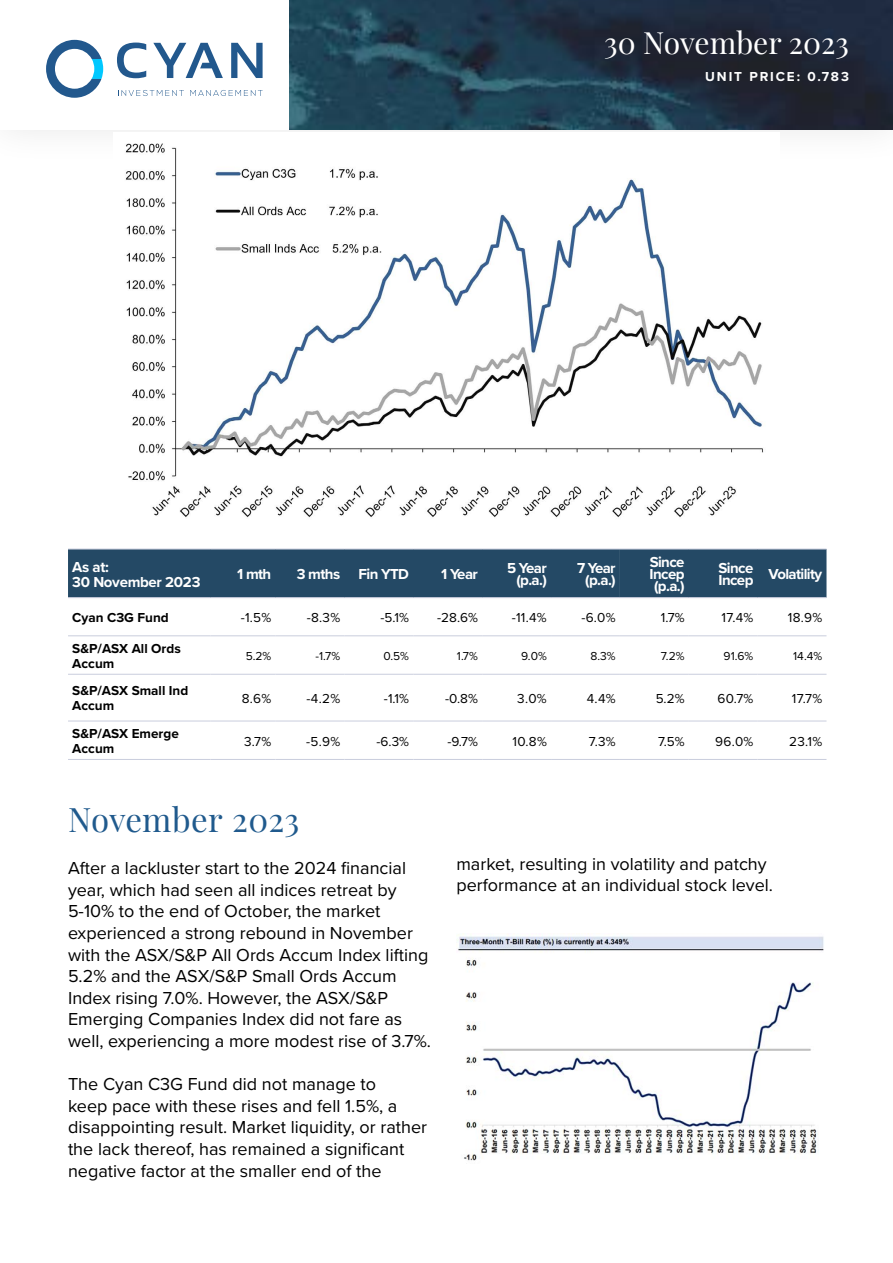
<style>
.page{position:relative;width:893px;height:1263px;background:#fff}
.page>*{position:absolute;margin:0;border:0;box-sizing:border-box;transform-origin:0 0}
.t1{font:33px "Playfair Display";letter-spacing:.005em;color:#205a8d}
.t2{font:30px "Playfair Display";color:#fff}
.t3{font:18px/21.6px "Proxima Nova";color:#000}
.t4{font:700 15px/12px "Proxima Nova";letter-spacing:-.04em;color:#fff;text-align:center}
.t5{font:700 15px/15px "Proxima Nova";letter-spacing:-.02em;color:#fff}
.t6{font:13.5px "Proxima Nova";letter-spacing:.02em;color:#000}
.t7{font:700 13.5px/15px "Proxima Nova";color:#000}
.t8{font:700 13.5px "Proxima Nova";letter-spacing:.14em;color:#fff}
.t9{font:12px "Proxima Nova";color:#000}
</style>
<div class="page">
<img style="left:289px;top:0;width:604px;height:130px">
<svg style="left:118px;top:90px;width:66px;height:6px"></svg>
<svg style="left:190px;top:90px;width:73px;height:6px"></svg>
<svg style="left:117px;top:43px;width:29px;height:35px"></svg>
<svg style="left:153px;top:43px;width:70px;height:35px"></svg>
<svg style="left:231px;top:43px;width:32px;height:35px"></svg>
<svg style="left:46px;top:40px;width:57px;height:58px"></svg>
<img style="left:457px;top:933px;width:367px;height:228px">
<div style="left:68px;top:550px;width:758px;height:47px;background:#244965"></div>
<hr style="left:68px;top:597px;width:142px;height:1px;background:#c9cddd">
<hr style="left:210px;top:597px;width:66px;height:1px;background:#c9cddd">
<hr style="left:276px;top:597px;width:68px;height:1px;background:#c9cddd">
<hr style="left:344px;top:597px;width:69px;height:1px;background:#c9cddd">
<hr style="left:413px;top:597px;width:69px;height:1px;background:#c9cddd">
<hr style="left:482px;top:597px;width:69px;height:1px;background:#c9cddd">
<hr style="left:551px;top:597px;width:69px;height:1px;background:#c9cddd">
<hr style="left:620px;top:597px;width:69px;height:1px;background:#c9cddd">
<hr style="left:689px;top:597px;width:69px;height:1px;background:#c9cddd">
<hr style="left:758px;top:597px;width:68px;height:1px;background:#c9cddd">
<hr style="left:68px;top:635px;width:142px;height:1px;background:#c9cddd">
<hr style="left:68px;top:674px;width:142px;height:1px;background:#c9cddd">
<hr style="left:68px;top:721px;width:142px;height:1px;background:#c9cddd">
<hr style="left:68px;top:759px;width:142px;height:1px;background:#c9cddd">
<hr style="left:210px;top:759px;width:66px;height:1px;background:#c9cddd">
<hr style="left:276px;top:759px;width:68px;height:1px;background:#c9cddd">
<hr style="left:344px;top:759px;width:69px;height:1px;background:#c9cddd">
<hr style="left:413px;top:759px;width:69px;height:1px;background:#c9cddd">
<hr style="left:482px;top:759px;width:69px;height:1px;background:#c9cddd">
<hr style="left:551px;top:759px;width:69px;height:1px;background:#c9cddd">
<hr style="left:620px;top:759px;width:69px;height:1px;background:#c9cddd">
<hr style="left:689px;top:759px;width:69px;height:1px;background:#c9cddd">
<hr style="left:758px;top:759px;width:68px;height:1px;background:#c9cddd">
<hr style="left:210px;top:635px;width:66px;height:1px;background:#c9cddd">
<hr style="left:276px;top:635px;width:68px;height:1px;background:#c9cddd">
<hr style="left:344px;top:635px;width:69px;height:1px;background:#c9cddd">
<hr style="left:413px;top:635px;width:69px;height:1px;background:#c9cddd">
<hr style="left:482px;top:635px;width:69px;height:1px;background:#c9cddd">
<hr style="left:551px;top:635px;width:69px;height:1px;background:#c9cddd">
<hr style="left:620px;top:635px;width:69px;height:1px;background:#c9cddd">
<hr style="left:689px;top:635px;width:69px;height:1px;background:#c9cddd">
<hr style="left:758px;top:635px;width:68px;height:1px;background:#c9cddd">
<hr style="left:210px;top:674px;width:66px;height:1px;background:#c9cddd">
<hr style="left:276px;top:674px;width:68px;height:1px;background:#c9cddd">
<hr style="left:344px;top:674px;width:69px;height:1px;background:#c9cddd">
<hr style="left:413px;top:674px;width:69px;height:1px;background:#c9cddd">
<hr style="left:482px;top:674px;width:69px;height:1px;background:#c9cddd">
<hr style="left:551px;top:674px;width:69px;height:1px;background:#c9cddd">
<hr style="left:620px;top:674px;width:69px;height:1px;background:#c9cddd">
<hr style="left:689px;top:674px;width:69px;height:1px;background:#c9cddd">
<hr style="left:758px;top:674px;width:68px;height:1px;background:#c9cddd">
<hr style="left:210px;top:721px;width:66px;height:1px;background:#c9cddd">
<hr style="left:276px;top:721px;width:68px;height:1px;background:#c9cddd">
<hr style="left:344px;top:721px;width:69px;height:1px;background:#c9cddd">
<hr style="left:413px;top:721px;width:69px;height:1px;background:#c9cddd">
<hr style="left:482px;top:721px;width:69px;height:1px;background:#c9cddd">
<hr style="left:551px;top:721px;width:69px;height:1px;background:#c9cddd">
<hr style="left:620px;top:721px;width:69px;height:1px;background:#c9cddd">
<hr style="left:689px;top:721px;width:69px;height:1px;background:#c9cddd">
<hr style="left:758px;top:721px;width:68px;height:1px;background:#c9cddd">
<hr style="left:68px;top:549px;width:142px;height:1px;background:#c9cddd">
<hr style="left:210px;top:549px;width:66px;height:1px;background:#c9cddd">
<hr style="left:276px;top:549px;width:68px;height:1px;background:#c9cddd">
<hr style="left:344px;top:549px;width:69px;height:1px;background:#c9cddd">
<hr style="left:413px;top:549px;width:69px;height:1px;background:#c9cddd">
<hr style="left:482px;top:549px;width:69px;height:1px;background:#c9cddd">
<hr style="left:551px;top:549px;width:69px;height:1px;background:#c9cddd">
<hr style="left:620px;top:549px;width:69px;height:1px;background:#c9cddd">
<hr style="left:689px;top:549px;width:69px;height:1px;background:#c9cddd">
<hr style="left:758px;top:549px;width:68px;height:1px;background:#c9cddd">
<img style="left:125px;top:143px;width:638px;height:375px">
<h2 class="t2" style="left:604px;top:19px;width:246px">30 November 2023</h2>
<p class="t8" style="left:705px;top:66px;width:145px">UNIT PRICE: 0.783</p>
<p class="t5" style="left:72px;top:559px;width:130px">As at:<br>30 November 2023</p>
<p class="t4" style="left:237px;top:568px;width:36px">1 mth</p>
<p class="t4" style="left:297px;top:568px;width:114px">3 mths Fin YTD</p>
<p class="t4" style="left:441px;top:568px;width:38px">1 Year</p>
<p class="t4" style="left:507px;top:562px;width:41px;text-align:right">5 Year (p.a.)</p>
<p class="t4" style="left:577px;top:562px;width:40px">7 Year (p.a.)</p>
<p class="t4" style="left:650px;top:556px;width:36px">Since<br>Incep (p.a.)</p>
<p class="t4" style="left:719px;top:562px;width:36px">Since</p>
<p class="t4" style="left:718px;top:568px;width:105px">Incep Volatility</p>
<p class="t7" style="left:72px;top:610px;width:98px">Cyan C3G Fund</p>
<p class="t6" style="left:241px;top:607px;width:32px">-1.5%</p>
<p class="t6" style="left:307px;top:607px;width:35px">-8.3%</p>
<p class="t6" style="left:381px;top:607px;width:30px">-5.1%</p>
<p class="t6" style="left:437px;top:607px;width:42px">-28.6%</p>
<p class="t6" style="left:512px;top:607px;width:37px">-11.4%</p>
<p class="t6" style="left:581px;top:607px;width:36px">-6.0%</p>
<p class="t6" style="left:661px;top:607px;width:25px">1.7%</p>
<p class="t6" style="left:722px;top:607px;width:33px">17.4%</p>
<p class="t6" style="left:788px;top:607px;width:36px">18.9%</p>
<p class="t7" style="left:72px;top:640px;width:110px">S&amp;P/ASX All Ords<br>Accum</p>
<p class="t9" style="left:246px;top:647px;width:27px">5.2%</p>
<p class="t9" style="left:316px;top:647px;width:26px">-1.7%</p>
<p class="t9" style="left:383px;top:647px;width:27px">0.5%</p>
<p class="t9" style="left:457px;top:647px;width:22px">1.7%</p>
<p class="t9" style="left:521px;top:647px;width:27px">9.0%</p>
<p class="t9" style="left:590px;top:647px;width:27px">8.3%</p>
<p class="t9" style="left:661px;top:647px;width:25px">7.2%</p>
<p class="t9" style="left:724px;top:647px;width:31px">91.6%</p>
<p class="t9" style="left:793px;top:647px;width:30px">14.4%</p>
<p class="t7" style="left:72px;top:683px;width:118px">S&amp;P/ASX Small Ind<br>Accum</p>
<p class="t6" style="left:242px;top:688px;width:31px">8.6%</p>
<p class="t6" style="left:307px;top:688px;width:35px">-4.2%</p>
<p class="t6" style="left:384px;top:688px;width:27px">-1.1%</p>
<p class="t6" style="left:445px;top:688px;width:34px">-0.8%</p>
<p class="t6" style="left:517px;top:688px;width:31px">3.0%</p>
<p class="t6" style="left:587px;top:688px;width:30px">4.4%</p>
<p class="t6" style="left:656px;top:688px;width:30px">5.2%</p>
<p class="t6" style="left:717px;top:688px;width:37px">60.7%</p>
<p class="t6" style="left:792px;top:688px;width:32px">17.7%</p>
<p class="t7" style="left:72px;top:726px;width:108px">S&amp;P/ASX Emerge<br>Accum</p>
<p class="t6" style="left:244px;top:731px;width:29px">3.7%</p>
<p class="t6" style="left:306px;top:731px;width:36px">-5.9%</p>
<p class="t6" style="left:377px;top:731px;width:34px">-6.3%</p>
<p class="t6" style="left:447px;top:731px;width:32px">-9.7%</p>
<p class="t6" style="left:513px;top:731px;width:36px">10.8%</p>
<p class="t6" style="left:589px;top:731px;width:28px">7.3%</p>
<p class="t6" style="left:658px;top:731px;width:28px">7.5%</p>
<p class="t6" style="left:715px;top:731px;width:40px">96.0%</p>
<p class="t6" style="left:789px;top:731px;width:35px">23.1%</p>
<h1 class="t1" style="left:68px;top:793px;width:233px">November 2023</h1>
<p class="t3" style="left:68px;top:857px;width:364px">After a lackluster start to the 2024 financial year, which had seen all indices retreat by 5-10% to the end of October, the market experienced a strong rebound in November with the ASX/S&amp;P All Ords Accum Index lifting 5.2% and the ASX/S&amp;P Small Ords Accum Index rising 7.0%. However, the ASX/S&amp;P Emerging Companies Index did not fare as well, experiencing a more modest rise of 3.7%.</p>
<p class="t3" style="left:68px;top:1073px;width:361px">The Cyan C3G Fund did not manage to<br>keep pace with these rises and fell 1.5%, a disappointing result. Market liquidity, or rather the lack thereof, has remained a significant negative factor at the smaller end of the</p>
<p class="t3" style="left:456px;top:852px;width:318px">market, resulting in volatility and patchy performance at an individual stock level.</p>
</div>
